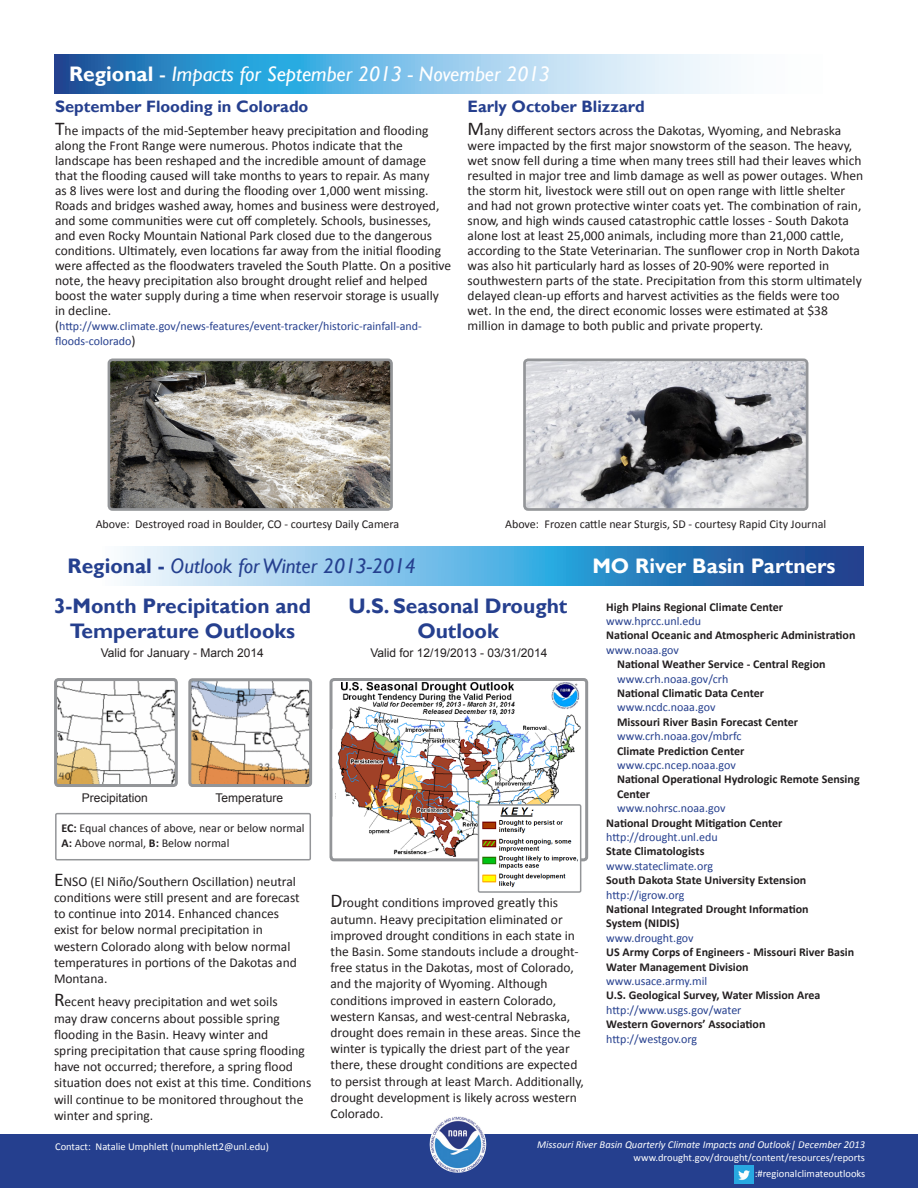
<style>
.page{position:relative;width:918px;height:1188px;background:#fff}
.page>*{position:absolute;margin:0;border:0;box-sizing:border-box;transform-origin:0 0}
.Heading_1_Center{font:700 21px/25.2px "Gill Sans";color:#253f8e;text-align:center}
.t1{font:italic 21px "Gill Sans";color:#fff}
.t2{font:italic 21px "Gill Sans";color:#25408f}
.t3{font:700 21px "Gill Sans";color:#fff}
.Heading_Left{font:700 16.5px "Gill Sans";color:#253f8e}
.body_text{font:13.5px/16.2px "Calibri";color:#231f20}
.t4{font:700 12px/14.4px "Calibri";color:#231f20}
.body_text-2{font:12px/15px "Calibri";color:#253f8e}
.body_text-3{font:12px "Calibri";color:#231f20}
.t5{font:12px "Arial";color:#231f20}
.t6{font:10.5px "Calibri";color:#fff}
.t7{font:italic 10.5px "Calibri";color:#fff}
.s1{font-weight:700;font-style:normal}
.s2{font-style:normal}
.s3{font-size:19.5px}
.s4{font-size:13.5px;color:#231f20}
.s5{font-weight:700}
</style>
<div class="page">
<svg style="left:54px;top:54px;width:677px;height:40px;background:#7ab8df"></svg>
<div style="left:0;top:1134px;width:918px;height:54px;background:#253f8e"></div>
<svg style="left:448px;top:1116px;width:10px;height:3px"></svg>
<svg style="left:123px;top:546px;width:741px;height:40px;background:#66a5d3"></svg>
<img style="left:734px;top:1166px;width:20px;height:18px">
<img style="left:112px;top:362px;width:277px;height:145px">
<div style="left:108px;top:358px;width:285px;height:153px;border:3px solid #939598;border-radius:4px"></div>
<img style="left:58px;top:682px;width:116px;height:101px">
<div style="left:54px;top:678px;width:124px;height:109px;border:3px solid #939598;border-radius:3px"></div>
<div style="left:330px;top:678px;width:258px;height:183px;border:3px solid #939598;border-radius:3px"></div>
<img style="left:336px;top:681px;width:247px;height:176px">
<img style="left:192px;top:682px;width:116px;height:101px">
<div style="left:188px;top:678px;width:124px;height:109px;border:3px solid #939598;border-radius:3px"></div>
<img style="left:481px;top:807px;width:97px;height:81px">
<div style="left:478px;top:804px;width:103px;height:89px;border:2px solid #939598"></div>
<div style="left:55px;top:813px;width:256px;height:47px;border:2px solid #939598"></div>
<img style="left:527px;top:362px;width:277px;height:145px">
<div style="left:523px;top:358px;width:285px;height:153px;border:3px solid #939598;border-radius:4px"></div>
<div style="left:333px;top:817px;width:36px;height:39px;background:#fff"></div>
<hr style="left:333px;top:729px;width:4px;height:39px;background:#fff">
<h1 class="t1" style="left:69px;top:61px;width:483px"><span class="s1">Regional</span> <span class="s2">-</span> Impacts for September 2013 - November 2013</h1>
<p class="Heading_Left" style="left:55px;top:97px;width:255px">September Flooding in Colorado</p>
<p class="body_text" style="left:55px;top:124px;width:398px;line-height:15px"><span class="s3">T</span>he impacts of the mid-September heavy precipitation and flooding along the Front Range were numerous. Photos indicate that the landscape has been reshaped and the incredible amount of damage that the flooding caused will take months to years to repair. As many<br>as 8 lives were lost and during the flooding over 1,000 went missing.<br>Roads and bridges washed away, homes and business were destroyed, and some communities were cut off completely. Schools, businesses, and even Rocky Mountain National Park closed due to the dangerous conditions. Ultimately, even locations far away from the initial flooding were affected as the floodwaters traveled the South Platte. On a positive note, the heavy precipitation also brought drought relief and helped boost the water supply during a time when reservoir storage is usually in decline.</p>
<p class="body_text-2" style="left:55px;top:319px;width:368px"><span class="s4">(</span>http://www.climate.gov/news-features/event-tracker/historic-rainfall-and&shy;floods-colorado<span class="s4">)</span></p>
<p class="Heading_Left" style="left:468px;top:97px;width:179px">Early October Blizzard</p>
<p class="body_text" style="left:468px;top:124px;width:397px;line-height:15px"><span class="s3">M</span>any different sectors across the Dakotas, Wyoming, and Nebraska were impacted by the first major snowstorm of the season. The heavy, wet snow fell during a time when many trees still had their leaves which resulted in major tree and limb damage as well as power outages. When the storm hit, livestock were still out on open range with little shelter and had not grown protective winter coats yet. The combination of rain, snow, and high winds caused catastrophic cattle losses - South Dakota alone lost at least 25,000 animals, including more than 21,000 cattle, according to the State Veterinarian. The sunflower crop in North Dakota was also hit particularly hard as losses of 20-90% were reported in southwestern parts of the state. Precipitation from this storm ultimately delayed clean-up efforts and harvest activities as the fields were too wet. In the end, the direct economic losses were estimated at $38 million in damage to both public and private property.</p>
<p class="body_text-3" style="left:96px;top:516px;width:305px">Above: Destroyed road in Boulder, CO - courtesy Daily Camera</p>
<p class="body_text-3" style="left:505px;top:516px;width:323px">Above: Frozen cattle near Sturgis, SD - courtesy Rapid City Journal</p>
<h1 class="t2" style="left:68px;top:553px;width:350px"><span class="s1">Regional -</span> Outlook for Winter 2013-2014</h1>
<h1 class="t3" style="left:592px;top:553px;width:245px">MO River Basin Partners</h1>
<p class="t4" style="left:606px;top:599px;width:178px">High Plains Regional Climate Center</p>
<p class="body_text-2" style="left:606px;top:614px;width:96px">www.hprcc.unl.edu</p>
<p class="t4" style="left:606px;top:628px;width:251px">National Oceanic and Atmospheric Administration</p>
<p class="body_text-2" style="left:606px;top:642px;width:74px">www.noaa.gov</p>
<p class="t4" style="left:617px;top:657px;width:210px">National Weather Service - Central Region</p>
<p class="body_text-2" style="left:617px;top:671px;width:113px">www.crh.noaa.gov/crh</p>
<p class="t4" style="left:617px;top:686px;width:148px">National Climatic Data Center</p>
<p class="body_text-2" style="left:617px;top:700px;width:100px">www.ncdc.noaa.gov</p>
<p class="t4" style="left:617px;top:715px;width:183px">Missouri River Basin Forecast Center</p>
<p class="body_text-2" style="left:617px;top:729px;width:126px">www.crh.noaa.gov/mbrfc</p>
<p class="t4" style="left:617px;top:743px;width:129px">Climate Prediction Center</p>
<p class="body_text-2" style="left:617px;top:758px;width:120px">www.cpc.ncep.noaa.gov</p>
<p class="t4" style="left:617px;top:772px;width:244px">National Operational Hydrologic Remote Sensing<br>Center</p>
<p class="body_text-2" style="left:617px;top:801px;width:110px">www.nohrsc.noaa.gov</p>
<p class="t4" style="left:606px;top:815px;width:178px">National Drought Mitigation Center</p>
<p class="body_text-2" style="left:606px;top:830px;width:113px">http://drought.unl.edu</p>
<p class="t4" style="left:606px;top:844px;width:100px">State Climatologists</p>
<p class="body_text-2" style="left:606px;top:858px;width:108px">www.stateclimate.org</p>
<p class="t4" style="left:606px;top:873px;width:201px">South Dakota State University Extension</p>
<p class="body_text-2" style="left:606px;top:887px;width:80px">http://igrow.org</p>
<p class="t4" style="left:606px;top:902px;width:204px">National Integrated Drought Information</p>
<p class="t4" style="left:606px;top:916px;width:75px">System (NIDIS)</p>
<p class="body_text-2" style="left:606px;top:930px;width:89px">www.drought.gov</p>
<p class="t4" style="left:606px;top:945px;width:250px">US Army Corps of Engineers - Missouri River Basin<br>Water Management Division</p>
<p class="body_text-2" style="left:606px;top:974px;width:102px">www.usace.army.mil</p>
<p class="t4" style="left:606px;top:988px;width:216px">U.S. Geological Survey, Water Mission Area</p>
<p class="body_text-2" style="left:606px;top:1002px;width:137px">http://www.usgs.gov/water</p>
<p class="t4" style="left:606px;top:1017px;width:161px">Western Governors’ Association</p>
<p class="body_text-2" style="left:606px;top:1031px;width:92px">http://westgov.org</p>
<p class="Heading_1_Center" style="left:54px;top:594px;width:259px">3-Month Precipitation and<br>Temperature Outlooks</p>
<p class="Heading_1_Center" style="left:349px;top:594px;width:220px">U.S. Seasonal Drought<br>Outlook</p>
<p class="t5" style="left:101px;top:645px;width:165px">Valid for January - March 2014</p>
<p class="t5" style="left:370px;top:645px;width:179px">Valid for 12/19/2013 - 03/31/2014</p>
<p class="t5" style="left:82px;top:790px;width:68px">Precipitation</p>
<p class="t5" style="left:216px;top:790px;width:69px">Temperature</p>
<p class="body_text-3" style="left:62px;top:821px;width:245px"><span class="s5">EC:</span> Equal chances of above, near or below normal</p>
<p class="body_text-3" style="left:62px;top:835px;width:169px"><span class="s5">A:</span> Above normal, <span class="s5">B:</span> Below normal</p>
<p class="body_text" style="left:54px;top:873px;width:247px"><span class="s3">E</span>NSO (El Niño/Southern Oscillation) neutral conditions were still present and are forecast to continue into 2014. Enhanced chances exist for below normal precipitation in western Colorado along with below normal temperatures in portions of the Dakotas and Montana.</p>
<p class="body_text" style="left:54px;top:994px;width:259px"><span class="s3">R</span>ecent heavy precipitation and wet soils<br>may draw concerns about possible spring flooding in the Basin. Heavy winter and<br>spring precipitation that cause spring flooding have not occurred; therefore, a spring flood situation does not exist at this time. Conditions will continue to be monitored throughout the winter and spring.</p>
<p class="body_text" style="left:330px;top:895px;width:255px"><span class="s3">D</span>rought conditions improved greatly this autumn. Heavy precipitation eliminated or improved drought conditions in each state in the Basin. Some standouts include a drought&shy;free status in the Dakotas, most of Colorado, and the majority of Wyoming. Although conditions improved in eastern Colorado, western Kansas, and west-central Nebraska, drought does remain in these areas. Since the winter is typically the driest part of the year there, these drought conditions are expected to persist through at least March. Additionally, drought development is likely across western Colorado.</p>
<p class="t6" style="left:55px;top:1140px;width:215px">Contact: Natalie Umphlett (numphlett2@unl.edu)</p>
<p class="t7" style="left:537px;top:1138px;width:329px">Missouri River Basin Quarterly Climate Impacts and Outlook| December 2013</p>
<p class="t6" style="left:634px;top:1151px;width:233px">www.drought.gov/drought/content/resources/reports</p>
<p class="t6" style="left:755px;top:1167px;width:112px">:#regionalclimateoutlooks</p>
</div>
